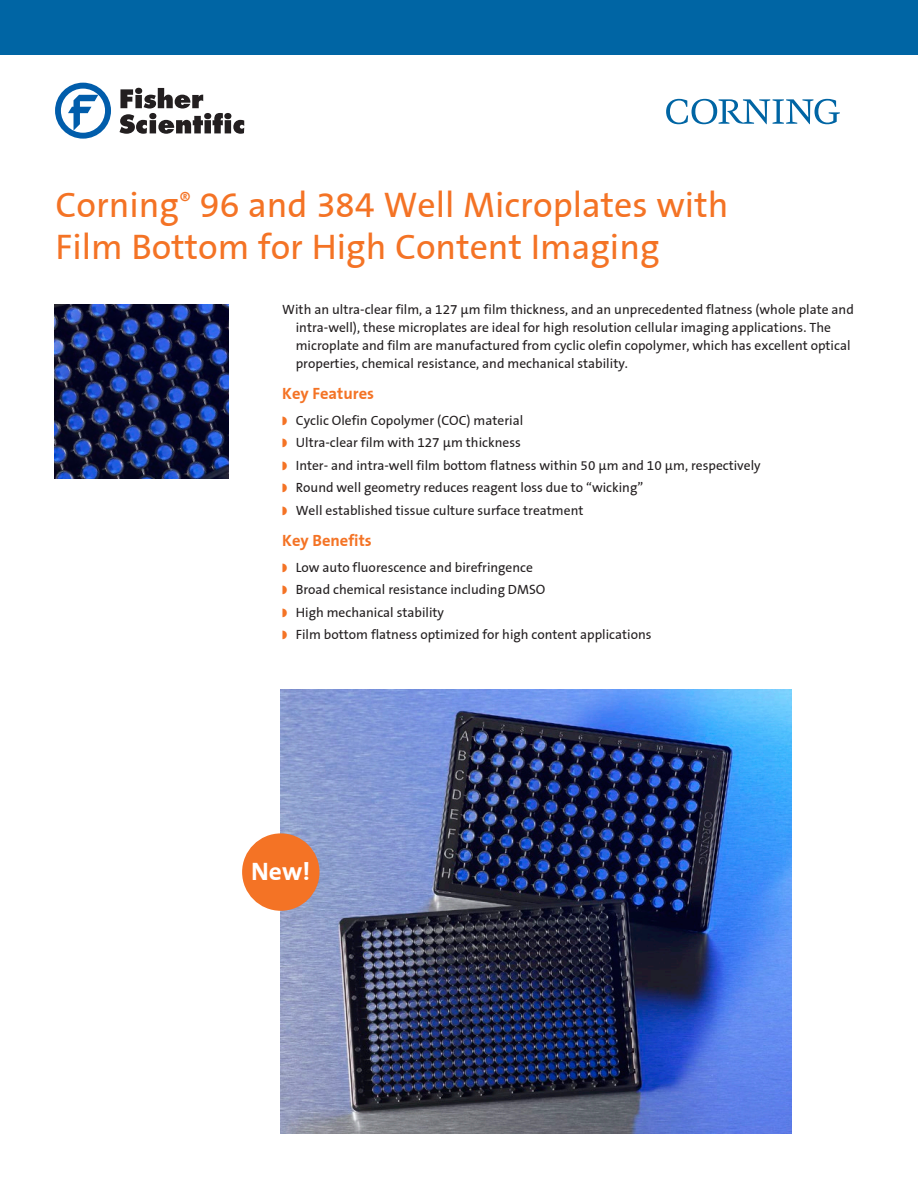
<style>
.page{position:relative;width:918px;height:1188px;background:#fff}
.page>*{position:absolute;margin:0;border:0;box-sizing:border-box;transform-origin:0 0}
.Product_Title{font:36px/42px "Corning Sans";color:#f47325}
.t1{font:700 25.5px "Corning Sans";color:#fff}
.A_head{font:700 16.5px "Corning Sans";color:#f47325}
.Bullet{font:13.5px/18px "Corning Sans";color:#231f20}
</style>
<div class="page">
<img style="left:281px;top:689px;width:511px;height:445px">
<img style="left:54px;top:305px;width:175px;height:173px">
<div style="left:242px;top:833px;width:77px;height:78px;background:#f47325;border-radius:50%"></div>
<svg style="left:666px;top:99px;width:174px;height:25px"></svg>
<svg style="left:55px;top:83px;width:56px;height:56px"></svg>
<svg style="left:119px;top:88px;width:125px;height:46px"></svg>
<div style="left:0;top:0;width:918px;height:55px;background:#0065a4"></div>
<p class="Product_Title" style="left:56px;top:184px;width:674px">Corning<sup>®</sup> 96 and 384 Well Microplates with<br>Film Bottom for High Content Imaging</p>
<p class="Bullet" style="left:296px;top:300px;width:560px;text-indent:-14px">With an ultra-clear film, a 127 µm film thickness, and an unprecedented flatness (whole plate and intra-well), these microplates are ideal for high resolution cellular imaging applications. The microplate and film are manufactured from cyclic olefin copolymer, which has excellent optical properties, chemical resistance, and mechanical stability.</p>
<p class="A_head" style="left:282px;top:384px;width:93px">Key Features</p>
<p class="Bullet" style="left:296px;top:411px;width:229px">Cyclic Olefin Copolymer (COC) material</p>
<p class="Bullet" style="left:296px;top:434px;width:227px">Ultra-clear film with 127 µm thickness</p>
<p class="Bullet" style="left:296px;top:456px;width:466px">Inter- and intra-well film bottom flatness within 50 µm and 10 µm, respectively</p>
<p class="Bullet" style="left:296px;top:479px;width:349px">Round well geometry reduces reagent loss due to “wicking”</p>
<p class="Bullet" style="left:296px;top:501px;width:289px">Well established tissue culture surface treatment</p>
<p class="A_head" style="left:282px;top:531px;width:91px">Key Benefits</p>
<p class="Bullet" style="left:296px;top:558px;width:239px">Low auto fluorescence and birefringence</p>
<p class="Bullet" style="left:296px;top:581px;width:251px">Broad chemical resistance including DMSO</p>
<p class="Bullet" style="left:296px;top:603px;width:150px">High mechanical stability</p>
<p class="Bullet" style="left:296px;top:626px;width:357px">Film bottom flatness optimized for high content applications</p>
<p class="t1" style="left:251px;top:857px;width:61px">New!</p>
</div>
